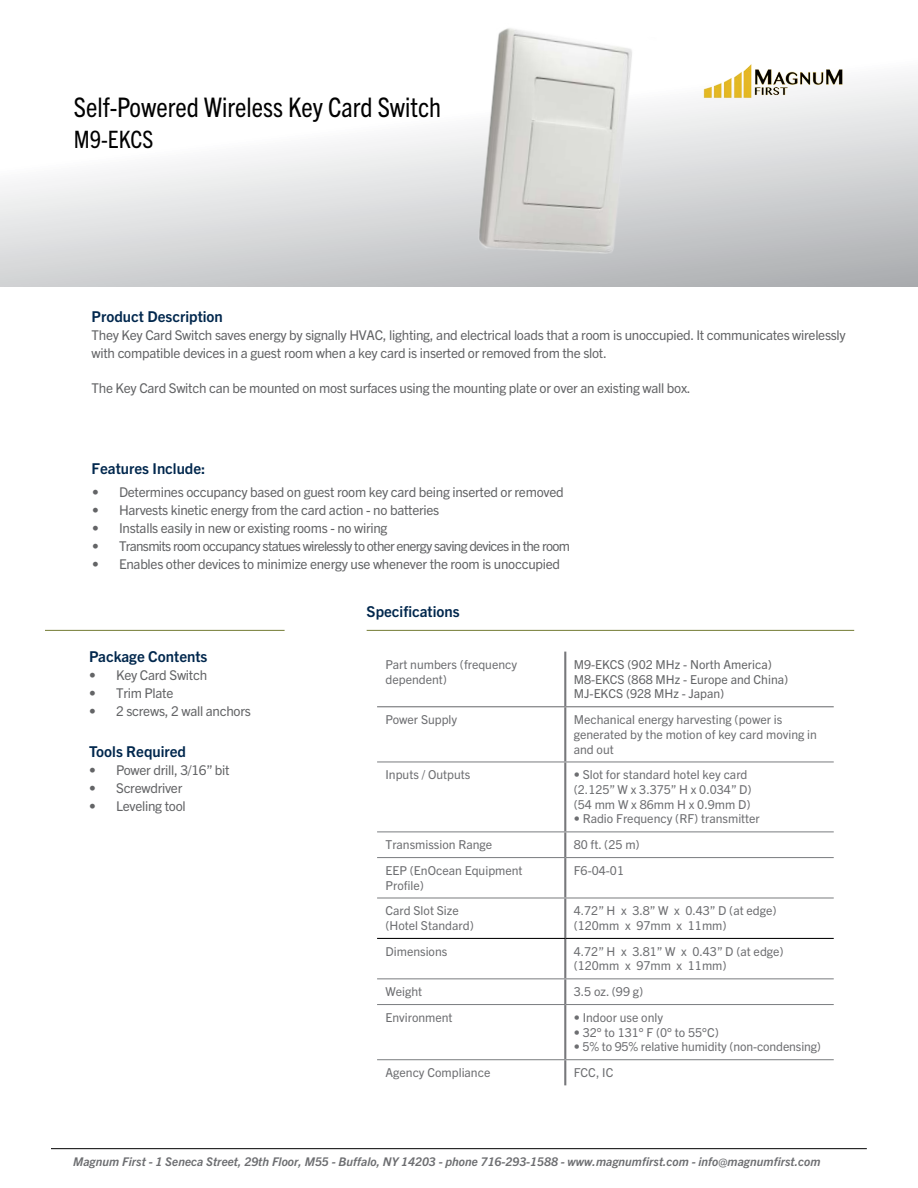
<style>
.page{position:relative;width:918px;height:1188px;background:#fff}
.page>*{position:absolute;margin:0;border:0;box-sizing:border-box;transform-origin:0 0}
.t1{font:condensed 27px "Trade Gothic Next LT Pro";color:#020202}
.t2{font:condensed 24px "Trade Gothic Next LT Pro";color:#020202}
.t3{font:700 15px "Trade Gothic Next LT Pro";color:#00274d}
.t4{font:13.5px/17.9px "Trade Gothic Next LT Pro";letter-spacing:-.02em;color:#636466}
.t5{font:13.5px "Trade Gothic Next LT Pro";letter-spacing:-.05em;color:#636466}
.t6{font:12.3px/14.7px "Trade Gothic Next LT Pro";color:#6d6e71}
.t7{font:12.3px/14.7px "Trade Gothic Next LT Pro";color:#636466}
.t8{font:italic 700 12px "Trade Gothic Next LT Pro";letter-spacing:.005em;color:#6d6e71}
</style>
<div class="page">
<hr style="left:51px;top:1148px;width:816px;height:1px;background:#000">
<hr style="left:367px;top:630px;width:487px;height:1px;background:#737c34">
<hr style="left:45px;top:630px;width:240px;height:1px;background:#737c34">
<hr style="left:564px;top:652px;width:2px;height:54px;background:#77787b">
<hr style="left:564px;top:707px;width:2px;height:54px;background:#77787b">
<hr style="left:564px;top:762px;width:2px;height:69px;background:#77787b">
<hr style="left:564px;top:832px;width:2px;height:25px;background:#77787b">
<hr style="left:564px;top:858px;width:2px;height:39px;background:#77787b">
<hr style="left:564px;top:899px;width:2px;height:39px;background:#77787b">
<hr style="left:564px;top:939px;width:2px;height:39px;background:#77787b">
<hr style="left:564px;top:979px;width:2px;height:25px;background:#77787b">
<hr style="left:564px;top:1005px;width:2px;height:54px;background:#77787b">
<hr style="left:377px;top:706px;width:188px;height:1px;background:#6d6e71">
<hr style="left:565px;top:706px;width:269px;height:1px;background:#6d6e71">
<hr style="left:377px;top:761px;width:188px;height:1px;background:#808285">
<hr style="left:565px;top:761px;width:269px;height:1px;background:#808285">
<hr style="left:377px;top:831px;width:188px;height:1px;background:#808285">
<hr style="left:565px;top:831px;width:269px;height:1px;background:#808285">
<hr style="left:377px;top:857px;width:188px;height:1px;background:#808285">
<hr style="left:565px;top:857px;width:269px;height:1px;background:#808285">
<hr style="left:377px;top:897px;width:188px;height:2px;background:#808285">
<hr style="left:565px;top:897px;width:269px;height:2px;background:#808285">
<hr style="left:377px;top:978px;width:188px;height:1px;background:#808285">
<hr style="left:565px;top:978px;width:269px;height:1px;background:#808285">
<hr style="left:377px;top:1004px;width:188px;height:1px;background:#808285">
<hr style="left:565px;top:1004px;width:269px;height:1px;background:#808285">
<hr style="left:377px;top:1059px;width:188px;height:1px;background:#808285">
<hr style="left:565px;top:1059px;width:269px;height:1px;background:#808285">
<hr style="left:377px;top:938px;width:188px;height:1px;background:#000">
<hr style="left:565px;top:938px;width:269px;height:1px;background:#000">
<hr style="left:564px;top:1060px;width:2px;height:25px;background:#77787b">
<svg style="left:0;top:76px;width:918px;height:211px"></svg>
<img style="left:698px;top:64px;width:153px;height:40px">
<img style="left:455px;top:28px;width:202px;height:242px">
<h1 class="t1" style="left:74px;top:89px;width:369px">Self-Powered Wireless Key Card Switch</h1>
<h2 class="t2" style="left:74px;top:123px;width:81px">M9-EKCS</h2>
<p class="t3" style="left:92px;top:306px;width:133px">Product Description</p>
<p class="t4" style="left:92px;top:326px;width:756px">They Key Card Switch saves energy by signally HVAC, lighting, and electrical loads that a room is unoccupied. It communicates wirelessly with compatible devices in a guest room when a key card is inserted or removed from the slot.</p>
<p class="t4" style="left:92px;top:378px;width:601px">The Key Card Switch can be mounted on most surfaces using the mounting plate or over an existing wall box.</p>
<p class="t3" style="left:92px;top:458px;width:115px">Features Include:</p>
<p class="t4" style="left:92px;top:482px;width:473px">• Determines occupancy based on guest room key card being inserted or removed</p>
<p class="t4" style="left:92px;top:500px;width:349px">• Harvests kinetic energy from the card action - no batteries</p>
<p class="t4" style="left:92px;top:518px;width:297px">• Installs easily in new or existing rooms - no wiring</p>
<p class="t5" style="left:92px;top:536px;width:480px">• Transmits room occupancy statues wirelessly to other energy saving devices in the room</p>
<p class="t4" style="left:92px;top:554px;width:470px">• Enables other devices to minimize energy use whenever the room is unoccupied</p>
<p class="t3" style="left:367px;top:601px;width:95px">Specifications</p>
<p class="t3" style="left:89px;top:646px;width:120px">Package Contents</p>
<p class="t4" style="left:89px;top:666px;width:120px">• Key Card Switch</p>
<p class="t4" style="left:89px;top:684px;width:86px">• Trim Plate</p>
<p class="t4" style="left:89px;top:702px;width:163px">• 2 screws, 2 wall anchors</p>
<p class="t3" style="left:89px;top:741px;width:98px">Tools Required</p>
<p class="t4" style="left:89px;top:760px;width:142px">• Power drill, 3/16” bit</p>
<p class="t4" style="left:89px;top:778px;width:95px">• Screwdriver</p>
<p class="t4" style="left:89px;top:796px;width:98px">• Leveling tool</p>
<p class="t6" style="left:386px;top:656px;width:133px">Part numbers (frequency dependent)</p>
<p class="t7" style="left:574px;top:656px;width:216px">M9-EKCS (902 MHz - North America)<br>M8-EKCS (868 MHz - Europe and China)<br>MJ-EKCS (928 MHz - Japan)</p>
<p class="t6" style="left:386px;top:711px;width:73px">Power Supply</p>
<p class="t6" style="left:574px;top:711px;width:245px">Mechanical energy harvesting (power is generated by the motion of key card moving in and out</p>
<p class="t6" style="left:386px;top:767px;width:86px">Inputs / Outputs</p>
<p class="t6" style="left:574px;top:767px;width:179px">• Slot for standard hotel key card (2.125” W x 3.375” H x 0.034” D) (54 mm W x 86mm H x 0.9mm D)</p>
<p class="t6" style="left:574px;top:811px;width:188px">• Radio Frequency (RF) transmitter</p>
<p class="t6" style="left:386px;top:837px;width:108px">Transmission Range</p>
<p class="t6" style="left:574px;top:837px;width:67px">80 ft. (25 m)</p>
<p class="t6" style="left:386px;top:862px;width:139px">EEP (EnOcean Equipment<br>Profile)</p>
<p class="t6" style="left:574px;top:862px;width:52px">F6-04-01</p>
<p class="t6" style="left:386px;top:903px;width:90px">Card Slot Size (Hotel Standard)</p>
<p class="t6" style="left:574px;top:903px;width:204px">4.72” H x 3.8” W x 0.43” D (at edge) (120mm x 97mm x 11mm)</p>
<p class="t6" style="left:386px;top:943px;width:63px">Dimensions</p>
<p class="t6" style="left:574px;top:943px;width:211px">4.72” H x 3.81” W x 0.43” D (at edge) (120mm x 97mm x 11mm)</p>
<p class="t6" style="left:386px;top:983px;width:38px">Weight</p>
<p class="t6" style="left:574px;top:983px;width:71px">3.5 oz. (99 g)</p>
<p class="t6" style="left:386px;top:1009px;width:69px">Environment</p>
<p class="t6" style="left:574px;top:1009px;width:91px">• Indoor use only</p>
<p class="t6" style="left:574px;top:1024px;width:147px">• 32° to 131° F (0° to 55°C)</p>
<p class="t6" style="left:574px;top:1039px;width:249px">• 5% to 95% relative humidity (non-condensing)</p>
<p class="t6" style="left:386px;top:1064px;width:106px">Agency Compliance</p>
<p class="t6" style="left:574px;top:1064px;width:41px">FCC, IC</p>
<p class="t8" style="left:73px;top:1154px;width:749px">Magnum First - 1 Seneca Street, 29th Floor, M55 - Buffalo, NY 14203 - phone 716-293-1588 - www.magnumfirst.com - info@magnumfirst.com</p>
</div>
